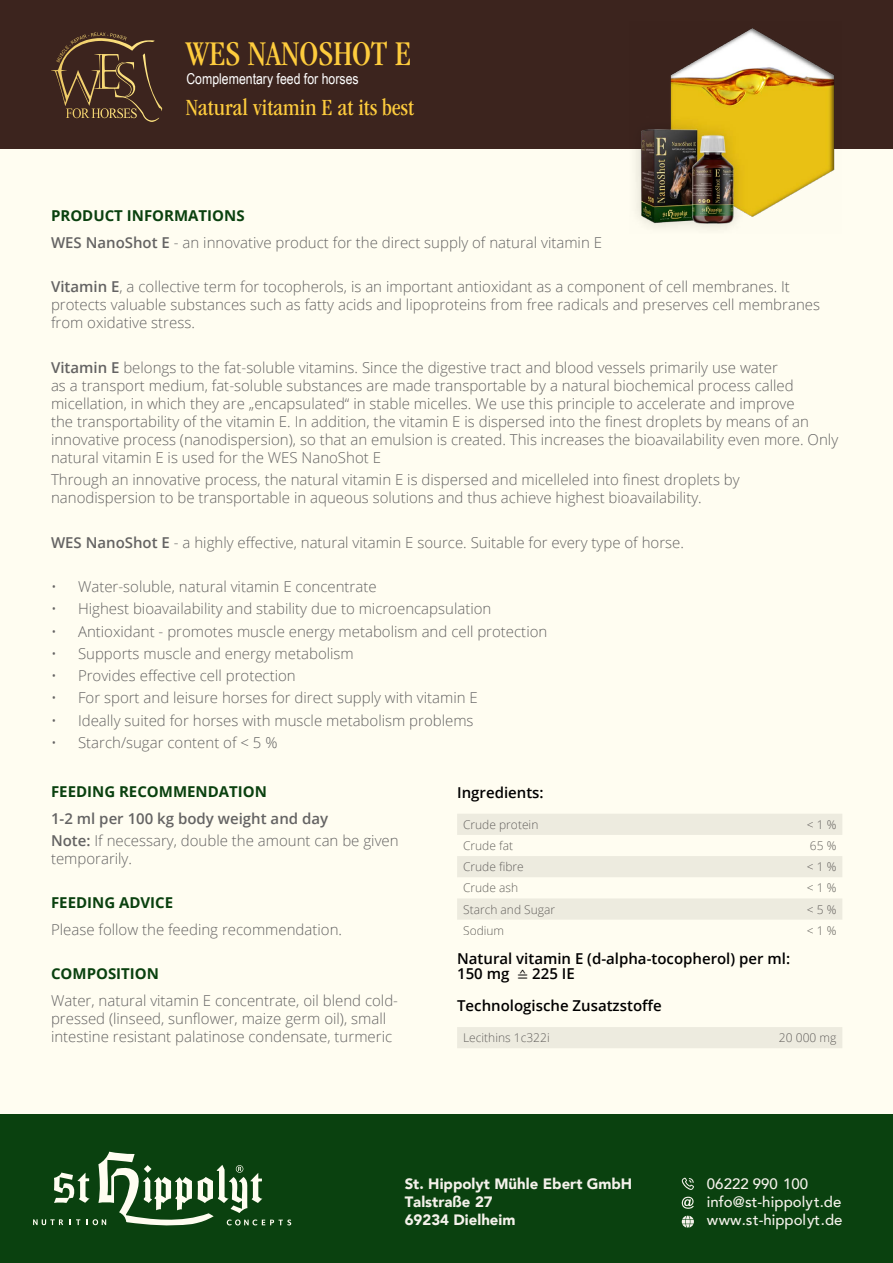
<style>
.page{position:relative;width:893px;height:1263px;background:#fffdf1}
.page>*{position:absolute;margin:0;border:0;box-sizing:border-box;transform-origin:0 0}
.t1{font:condensed 36px "ITC Garamond Std";color:#fecc3d}
.t2{font:condensed 24px "ITC Garamond Std";color:#fecc3d}
.t3{font:300 15px/18px "Open Sans";color:#646363}
.t4{font:600 15px/15px "Open Sans";color:#000}
.t5{font:900 15px/18.1px "Avenir";color:#f5f2eb}
.t6{font:500 15px/18px "Avenir";color:#f5f2eb}
.t7{font:700 15px "Open Sans";color:#0a410f}
.t8{font:15px "Arial Narrow";color:#fff}
.t9{font:300 12px "Open Sans";color:#646363}
.s1{font-weight:700;color:#0a410f}
.s2{font-weight:600}
.s3{font-family:"Cambria Math";font-weight:400}
</style>
<div class="page">
<div style="left:0;top:0;width:893px;height:149px;background:#3c241e"></div>
<div style="left:0;top:1114px;width:893px;height:149px;background:#0a410f"></div>
<svg style="left:83px;top:32px;width:38px;height:6px"></svg>
<svg style="left:33px;top:1152px;width:258px;height:74px"></svg>
<svg style="left:682px;top:1178px;width:12px;height:12px"></svg>
<svg style="left:682px;top:1197px;width:12px;height:12px"></svg>
<svg style="left:682px;top:1215px;width:12px;height:13px"></svg>
<svg style="left:457px;top:814px;width:385px;height:106px"></svg>
<div style="left:457px;top:1027px;width:385px;height:21px;background:#edebdf"></div>
<img style="left:636px;top:28px;width:199px;height:200px">
<h1 class="t1" style="left:186px;top:34px;width:227px">WES NANOSHOT E</h1>
<p class="t8" style="left:186px;top:68px;width:174px">Complementary feed for horses</p>
<h2 class="t2" style="left:186px;top:94px;width:230px">Natural vitamin E at its best</h2>
<p class="t3" style="left:51px;top:202px;width:552px;line-height:26.5px"><span class="s1">PRODUCT INFORMATIONS<br></span><span class="s2">WES NanoShot E</span> - an innovative product for the direct supply of natural vitamin E</p>
<p class="t3" style="left:51px;top:278px;width:771px"><span class="s2">Vitamin E</span>, a collective term for tocopherols, is an important antioxidant as a component of cell membranes. It protects valuable substances such as fatty acids and lipoproteins from free radicals and preserves cell membranes from oxidative stress.</p>
<p class="t3" style="left:51px;top:358px;width:789px"><span class="s2">Vitamin E</span> belongs to the fat-soluble vitamins. Since the digestive tract and blood vessels primarily use water<br>as a transport medium, fat-soluble substances are made transportable by a natural biochemical process called micellation, in which they are „encapsulated“ in stable micelles. We use this principle to accelerate and improve<br>the transportability of the vitamin E. In addition, the vitamin E is dispersed into the finest droplets by means of an innovative process (nanodispersion), so that an emulsion is created. This increases the bioavailability even more. Only natural vitamin E is used for the WES NanoShot E</p>
<p class="t3" style="left:51px;top:470px;width:690px">Through an innovative process, the natural vitamin E is dispersed and micelleled into finest droplets by nanodispersion to be transportable in aqueous solutions and thus achieve highest bioavailability.</p>
<p class="t3" style="left:51px;top:533px;width:634px"><span class="s2">WES NanoShot E</span> - a highly effective, natural vitamin E source. Suitable for every type of horse.</p>
<p class="t3" style="left:51px;top:577px;width:327px">• Water-soluble, natural vitamin E concentrate</p>
<p class="t3" style="left:51px;top:600px;width:442px">• Highest bioavailability and stability due to microencapsulation</p>
<p class="t3" style="left:51px;top:622px;width:498px">• Antioxidant - promotes muscle energy metabolism and cell protection</p>
<p class="t3" style="left:51px;top:644px;width:304px">• Supports muscle and energy metabolism</p>
<p class="t3" style="left:51px;top:666px;width:246px">• Provides effective cell protection</p>
<p class="t3" style="left:51px;top:689px;width:428px">• For sport and leisure horses for direct supply with vitamin E</p>
<p class="t3" style="left:51px;top:711px;width:424px">• Ideally suited for horses with muscle metabolism problems</p>
<p class="t3" style="left:51px;top:733px;width:228px">• Starch/sugar content of &lt; 5 %</p>
<p class="t7" style="left:51px;top:781px;width:217px">FEEDING RECOMMENDATION</p>
<p class="t3" style="left:51px;top:807px;width:349px;line-height:22.2px"><span class="s2">1-2 ml per 100 kg body weight and day<br>Note:</span> If necessary, double the amount can be given</p>
<p class="t3" style="left:51px;top:849px;width:83px">temporarily.</p>
<p class="t7" style="left:51px;top:892px;width:124px">FEEDING ADVICE</p>
<p class="t3" style="left:51px;top:920px;width:293px">Please follow the feeding recommendation.</p>
<p class="t7" style="left:51px;top:963px;width:110px">COMPOSITION</p>
<p class="t3" style="left:51px;top:991px;width:349px">Water, natural vitamin E concentrate, oil blend cold&shy;pressed (linseed, sunflower, maize germ oil), small intestine resistant palatinose condensate, turmeric</p>
<p class="t4" style="left:457px;top:785px;width:88px">Ingredients:</p>
<p class="t9" style="left:463px;top:816px;width:77px">Crude protein</p>
<p class="t9" style="left:807px;top:816px;width:31px">&lt; 1 %</p>
<p class="t9" style="left:463px;top:837px;width:52px">Crude fat</p>
<p class="t9" style="left:810px;top:837px;width:28px">65 %</p>
<p class="t9" style="left:463px;top:859px;width:62px">Crude fibre</p>
<p class="t9" style="left:807px;top:859px;width:31px">&lt; 1 %</p>
<p class="t9" style="left:463px;top:880px;width:57px">Crude ash</p>
<p class="t9" style="left:807px;top:880px;width:31px">&lt; 1 %</p>
<p class="t9" style="left:463px;top:901px;width:94px">Starch and Sugar</p>
<p class="t9" style="left:807px;top:901px;width:31px">&lt; 5 %</p>
<p class="t9" style="left:463px;top:922px;width:43px">Sodium</p>
<p class="t9" style="left:807px;top:922px;width:31px">&lt; 1 %</p>
<p class="t4" style="left:457px;top:951px;width:334px">Natural vitamin E (d-alpha-tocopherol) per ml:<br>150 mg <span class="s3">≙</span> 225 IE</p>
<p class="t4" style="left:457px;top:998px;width:206px">Technologische Zusatzstoffe</p>
<p class="t9" style="left:463px;top:1030px;width:88px">Lecithins 1c322i</p>
<p class="t9" style="left:779px;top:1030px;width:59px">20 000 mg</p>
<p class="t5" style="left:405px;top:1174px;width:229px">St. Hippolyt Mühle Ebert GmbH<br>Talstraße 27<br>69234 Dielheim</p>
<p class="t6" style="left:707px;top:1173px;width:137px">06222 990 100 info@st-hippolyt.de www.st-hippolyt.de</p>
</div>
